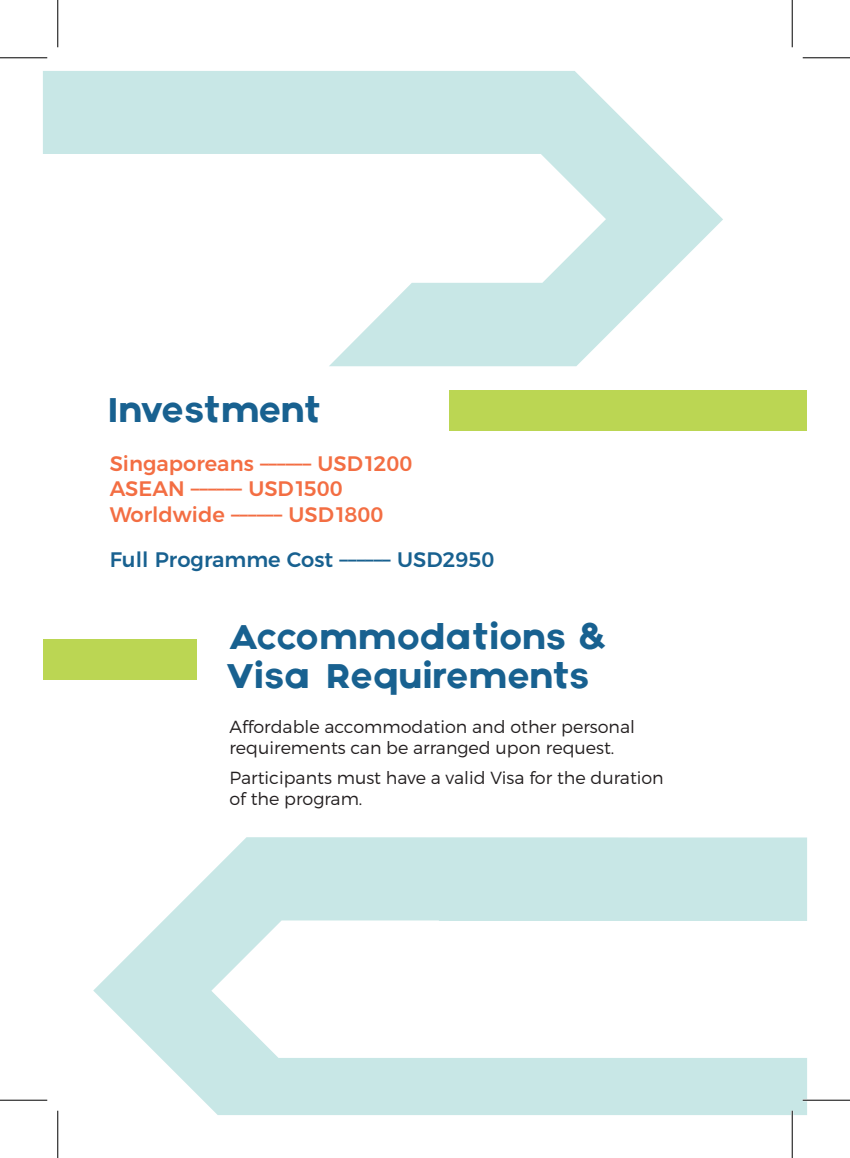
<style>
.page{position:relative;width:850px;height:1158px;background:#fff}
.page>*{position:absolute;margin:0;border:0;box-sizing:border-box;transform-origin:0 0}
.t1{font:36.75px/39.2px "Axis";letter-spacing:-.02em;color:#186190}
.t2{font:500 21px/25.2px "Montserrat";color:#f36e43}
.t3{font:500 21px "Montserrat";color:#186190}
.t4{font:300 17.5px/21px "Montserrat";color:#231f20}
</style>
<div class="page">
<svg style="left:93px;top:837px;width:714px;height:277px;fill:#c8e7e6"></svg>
<svg style="left:43px;top:71px;width:680px;height:295px"></svg>
<div style="left:449px;top:390px;width:358px;height:41px;background:#bbd653"></div>
<div style="left:43px;top:639px;width:153px;height:40px;background:#bbd653"></div>
<hr style="left:802px;top:1098px;width:48px;height:3px;background:#fff">
<hr style="left:791px;top:1110px;width:2px;height:47px;background:#fff">
<hr style="left:0;top:57px;width:47px;height:1px;background:#000">
<hr style="left:802px;top:57px;width:48px;height:1px;background:#000">
<hr style="left:0;top:1099px;width:47px;height:1px;background:#000">
<hr style="left:802px;top:1099px;width:48px;height:1px;background:#000">
<hr style="left:57px;top:0;width:1px;height:47px;background:#000">
<hr style="left:57px;top:1110px;width:1px;height:47px;background:#000">
<hr style="left:792px;top:0;width:1px;height:47px;background:#000">
<hr style="left:792px;top:1110px;width:1px;height:47px;background:#000">
<h1 class="t1" style="left:108px;top:391px;width:214px">Investment</h1>
<p class="t2" style="left:110px;top:449px;width:304px">Singaporeans –––––– USD1200<br>ASEAN –––––– USD1500<br>Worldwide –––––– USD1800</p>
<p class="t3" style="left:110px;top:542px;width:386px">Full Programme Cost –––––– USD2950</p>
<h1 class="t1" style="left:228px;top:618px;width:381px">Accommodations &amp;<br>Visa Requirements</h1>
<p class="t4" style="left:229px;top:715px;width:407px">Affordable accommodation and other personal requirements can be arranged upon request.</p>
<p class="t4" style="left:229px;top:766px;width:436px">Participants must have a valid Visa for the duration of the program.</p>
</div>
